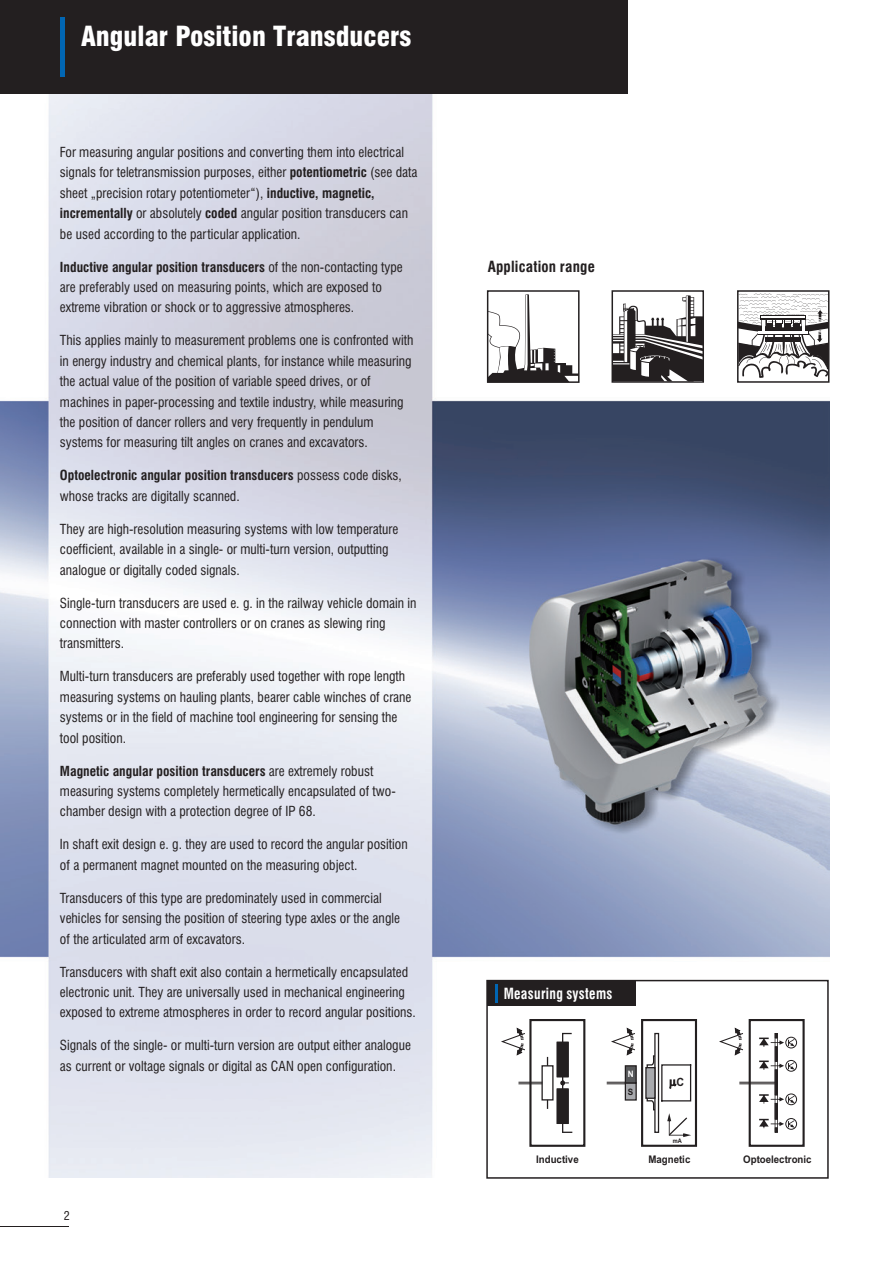
<style>
.page{position:relative;width:893px;height:1263px;background:#fff}
.page>*{position:absolute;margin:0;border:0;box-sizing:border-box;transform-origin:0 0}
.t1{font:900 condensed 27px "Swiss 721 BT";color:#fff}
.t2{font:700 condensed 15px "Swiss 721 BT";letter-spacing:.015em;color:#231f20}
.t3{font:700 condensed 15px "Swiss 721 BT";letter-spacing:.025em;color:#fff;scale:.9 1}
.t4{font:condensed 13.5px/20.4px "Swiss 721 BT";color:#231f20}
.t5{font:condensed 12px "Swiss 721 BT";color:#231f20}
.t6{font:700 11.4px "Arial";color:#231f20;scale:.93 1}
.t7{font:700 10.5px "Arial";color:#231f20;scale:.92 1}
.t8{font:700 8.85px "Arial";color:#fff;scale:.92 1}
.t9{font:700 8.85px "Arial";color:#231f20;scale:.92 1}
.t10{font:700 6.3px "Arial";color:#231f20;scale:.89 1}
.s1{font-weight:700}
</style>
<div class="page">
<img style="left:0;top:94px;width:829px;height:1084px">
<div style="left:486px;top:980px;width:343px;height:199px;border:2px solid #231f20"></div>
<div style="left:499px;top:1019px;width:322px;height:155px;background:#fff"></div>
<hr style="left:0;top:1226px;width:69px;height:1px;background:#231f20">
<div style="left:487px;top:980px;width:149px;height:26px;background:#231f20"></div>
<svg style="left:496px;top:984px;width:2px;height:18px"></svg>
<svg style="left:518px;top:1082px;width:23px;height:2px"></svg>
<svg style="left:501px;top:1027px;width:24px;height:29px"></svg>
<div style="left:541px;top:1065px;width:13px;height:35px;border:1px solid #231f20"></div>
<svg style="left:556px;top:1032px;width:17px;height:101px"></svg>
<div style="left:557px;top:1042px;width:11px;height:35px;background:#231f20"></div>
<div style="left:557px;top:1089px;width:11px;height:35px;background:#231f20"></div>
<div style="left:529px;top:1019px;width:56px;height:128px;border:2px solid #231f20"></div>
<svg style="left:607px;top:1082px;width:18px;height:2px"></svg>
<svg style="left:611px;top:1027px;width:24px;height:29px"></svg>
<div style="left:654px;top:1033px;width:5px;height:100px;border:1px solid #231f20"></div>
<div style="left:645px;top:1067px;width:11px;height:32px;background:#656263"></div>
<div style="left:625px;top:1082px;width:12px;height:18px;background:#a8a9ad;border:1px solid #231f20"></div>
<div style="left:625px;top:1065px;width:12px;height:18px;background:#57585a;border:1px solid #231f20"></div>
<svg style="left:646px;top:1054px;width:46px;height:83px"></svg>
<div style="left:641px;top:1019px;width:56px;height:128px;border:2px solid #231f20"></div>
<hr style="left:739px;top:1083px;width:36px;height:1px;background:#231f20">
<hr style="left:739px;top:1082px;width:36px;height:1px;background:#231f20">
<svg style="left:719px;top:1027px;width:24px;height:29px"></svg>
<div style="left:749px;top:1019px;width:56px;height:128px;border:2px solid #231f20"></div>
<svg style="left:759px;top:1033px;width:38px;height:99px"></svg>
<svg style="left:740px;top:294px;width:86px;height:86px"></svg>
<hr style="left:759px;top:332px;width:49px;height:2px;background:#fff">
<div style="left:487px;top:290px;width:93px;height:93px;background:#fff;border:2px solid #231f20"></div>
<div style="left:737px;top:290px;width:92px;height:93px;border:2px solid #231f20"></div>
<div style="left:611px;top:290px;width:93px;height:93px;background:#fff;border:2px solid #231f20"></div>
<svg style="left:613px;top:295px;width:90px;height:86px"></svg>
<svg style="left:488px;top:294px;width:91px;height:88px"></svg>
<div style="left:0;top:0;width:628px;height:94px;background:#231f20"></div>
<hr style="left:60px;top:17px;width:4px;height:60px;background:#0166b3">
<h1 class="t1" style="left:81px;top:26px;width:332px">Angular Position Transducers</h1>
<p class="t4" style="left:60px;top:143px;width:359px">For measuring angular positions and converting them into electrical signals for teletransmission purposes, either <span class="s1">potentiometric</span> (see data sheet „precision rotary potentiometer“), <span class="s1">inductive, magnetic, incrementally</span> or absolutely <span class="s1">coded</span> angular position transducers can be used according to the particular application.</p>
<p class="t4" style="left:60px;top:258px;width:344px"><span class="s1">Inductive angular position transducers</span> of the non-contacting type are preferably used on measuring points, which are exposed to extreme vibration or shock or to aggressive atmospheres.</p>
<p class="t4" style="left:60px;top:332px;width:355px">This applies mainly to measurement problems one is confronted with in energy industry and chemical plants, for instance while measuring the actual value of the position of variable speed drives, or of machines in paper-processing and textile industry, while measuring the position of dancer rollers and very frequently in pendulum systems for measuring tilt angles on cranes and excavators.</p>
<p class="t4" style="left:60px;top:467px;width:343px"><span class="s1">Optoelectronic angular position transducers</span> possess code disks, whose tracks are digitally scanned.</p>
<p class="t4" style="left:60px;top:520px;width:340px">They are high-resolution measuring systems with low temperature coefficient, available in a single- or multi-turn version, outputting analogue or digitally coded signals.</p>
<p class="t4" style="left:60px;top:594px;width:358px">Single-turn transducers are used e. g. in the railway vehicle domain in connection with master controllers or on cranes as slewing ring transmitters.</p>
<p class="t4" style="left:60px;top:668px;width:353px">Multi-turn transducers are preferably used together with rope length measuring systems on hauling plants, bearer cable winches of crane systems or in the field of machine tool engineering for sensing the tool position.</p>
<p class="t4" style="left:60px;top:762px;width:337px"><span class="s1">Magnetic angular position transducers</span> are extremely robust measuring systems completely hermetically encapsulated of two&shy;chamber design with a protection degree of IP 68.</p>
<p class="t4" style="left:60px;top:836px;width:349px">In shaft exit design e. g. they are used to record the angular position of a permanent magnet mounted on the measuring object.</p>
<p class="t4" style="left:60px;top:889px;width:342px">Transducers of this type are predominately used in commercial vehicles for sensing the position of steering type axles or the angle of the articulated arm of excavators.</p>
<p class="t4" style="left:60px;top:963px;width:358px">Transducers with shaft exit also contain a hermetically encapsulated electronic unit. They are universally used in mechanical engineering exposed to extreme atmospheres in order to record angular positions.</p>
<p class="t4" style="left:60px;top:1037px;width:353px">Signals of the single- or multi-turn version are output either analogue as current or voltage signals or digital as CAN open configuration.</p>
<p class="t5" style="left:64px;top:1211px;width:7px">2</p>
<p class="t2" style="left:488px;top:261px;width:109px">Application range</p>
<p class="t3" style="left:504px;top:987px;width:122px">Measuring systems</p>
<p class="t8" style="left:628px;top:1071px;width:8px">N</p>
<p class="t9" style="left:628px;top:1089px;width:7px">S</p>
<p class="t6" style="left:676px;top:1077px;width:10px">C</p>
<p class="t10" style="left:673px;top:1138px;width:12px">mA</p>
<p class="t7" style="left:536px;top:1156px;width:48px">Inductive</p>
<p class="t7" style="left:648px;top:1156px;width:47px">Magnetic</p>
<p class="t7" style="left:743px;top:1156px;width:76px">Optoelectronic</p>
</div>
